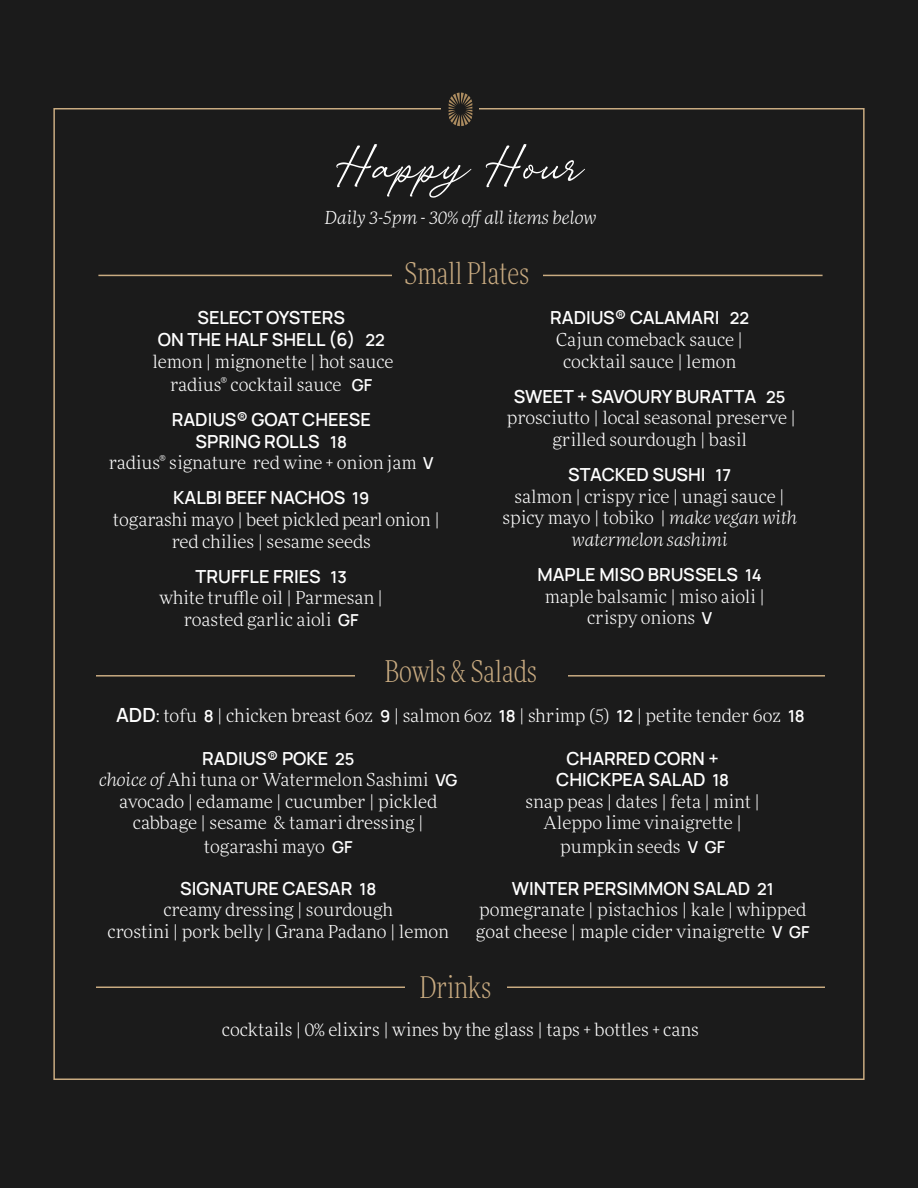
<style>
.page{position:relative;width:918px;height:1188px;background:#1b1b1b}
.page>*{position:absolute;margin:0;border:0;box-sizing:border-box;transform-origin:0 0}
.Menu_item_title_copy{font:54px "Citraloka";letter-spacing:.01em;color:#fff}
.Menu_subheading{font:300 condensed 30px "More Pro";color:#c9ab81}
.Menu_item_descriptio{font:300 18px/21.6px "More Pro";color:#fff;text-align:center}
.happy_hour_menu_item{font:600 18px/21.6px "Manrope";color:#fff;text-align:center}
.happy_hour_menu_item-2{font:300 18px/21.6px "More Pro";color:#fff;text-align:center}
.Menu_item_descriptio-2{font:italic 300 18px "More Pro";color:#fff}
.s1{font-size:16.5px}
.s2{font-family:"Manrope";font-weight:600;font-size:16.5px}
.s3{font-style:italic}
.s4{font-family:"Manrope";font-weight:600;font-size:19.5px}
</style>
<div class="page">
<svg style="left:449px;top:93px;width:23px;height:33px"></svg>
<hr style="left:98px;top:275px;width:725px;height:1px;background:#c9ab81">
<div style="left:392px;top:260px;width:150px;height:29px;background:#1b1b1b"></div>
<hr style="left:96px;top:675px;width:729px;height:2px;background:#c9ab81">
<div style="left:355px;top:658px;width:212px;height:37px;background:#1b1b1b"></div>
<hr style="left:96px;top:987px;width:729px;height:1px;background:#c9ab81">
<div style="left:405px;top:974px;width:101px;height:37px;background:#1b1b1b"></div>
<p class="Menu_item_title_copy" style="left:336px;top:139px;width:250px">Happy Hour</p>
<p class="Menu_item_descriptio-2" style="left:325px;top:206px;width:273px">Daily 3-5pm - 30% off all items below</p>
<p class="Menu_subheading" style="left:405px;top:255px;width:126px">Small Plates</p>
<p class="happy_hour_menu_item" style="left:158px;top:306px;width:229px">SELECT OYSTERS<br>ON THE HALF SHELL (6) <span class="s1">22</span></p>
<p class="Menu_item_descriptio" style="left:152px;top:349px;width:243px;line-height:23.4px">lemon | mignonette | hot sauce radius® cocktail sauce <span class="s2">GF</span></p>
<p class="happy_hour_menu_item" style="left:172px;top:407px;width:201px">RADIUS® GOAT CHEESE<br>SPRING ROLLS <span class="s1">18</span></p>
<p class="Menu_item_descriptio" style="left:109px;top:452px;width:326px">radius® signature red wine + onion jam <span class="s2">V</span></p>
<p class="happy_hour_menu_item" style="left:173px;top:486px;width:198px">KALBI BEEF NACHOS <span class="s1">19</span></p>
<p class="Menu_item_descriptio" style="left:113px;top:508px;width:329px">togarashi mayo | beet pickled pearl onion | red chilies | sesame seeds</p>
<p class="happy_hour_menu_item" style="left:196px;top:564px;width:153px">TRUFFLE FRIES <span class="s1">13</span></p>
<p class="happy_hour_menu_item-2" style="left:160px;top:587px;width:225px">white truffle oil | Parmesan | roasted garlic aioli <span class="s2">GF</span></p>
<p class="happy_hour_menu_item" style="left:550px;top:306px;width:201px">RADIUS® CALAMARI <span class="s1">22</span></p>
<p class="Menu_item_descriptio" style="left:556px;top:328px;width:188px">Cajun comeback sauce | cocktail sauce | lemon</p>
<p class="happy_hour_menu_item" style="left:514px;top:384px;width:273px">SWEET + SAVOURY BURATTA <span class="s1">25</span></p>
<p class="Menu_item_descriptio" style="left:507px;top:407px;width:290px">prosciutto | local seasonal preserve | grilled sourdough | basil</p>
<p class="happy_hour_menu_item" style="left:568px;top:462px;width:165px">STACKED SUSHI <span class="s1">17</span></p>
<p class="Menu_item_descriptio" style="left:502px;top:485px;width:296px">salmon | crispy rice | unagi sauce | spicy mayo | tobiko <span class="s3">| make vegan with watermelon sashimi</span></p>
<p class="happy_hour_menu_item" style="left:537px;top:562px;width:226px">MAPLE MISO BRUSSELS <span class="s1">14</span></p>
<p class="Menu_item_descriptio" style="left:545px;top:585px;width:221px">maple balsamic | miso aioli | crispy onions <span class="s2">V</span></p>
<p class="Menu_subheading" style="left:385px;top:653px;width:154px">Bowls &amp; Salads</p>
<p class="Menu_item_descriptio" style="left:116px;top:704px;width:690px"><span class="s4">ADD</span>: tofu <span class="s2">8</span> | chicken breast 6oz <span class="s2">9</span> | salmon 6oz <span class="s2">18</span> | shrimp (5) <span class="s2">12</span> | petite tender 6oz <span class="s2">18</span></p>
<p class="happy_hour_menu_item" style="left:202px;top:746px;width:154px">RADIUS® POKE <span class="s1">25</span></p>
<p class="Menu_item_descriptio" style="left:99px;top:768px;width:360px"><span class="s3">choice of</span> Ahi tuna or Watermelon Sashimi <span class="s2">VG</span></p>
<p class="Menu_item_descriptio" style="left:119px;top:790px;width:319px">avocado | edamame | cucumber | pickled cabbage | sesame &amp; tamari dressing |</p>
<p class="Menu_item_descriptio" style="left:204px;top:835px;width:150px">togarashi mayo <span class="s2">GF</span></p>
<p class="happy_hour_menu_item" style="left:180px;top:876px;width:198px">SIGNATURE CAESAR <span class="s1">18</span></p>
<p class="Menu_item_descriptio" style="left:108px;top:898px;width:343px">creamy dressing | sourdough<br>crostini | pork belly | Grana Padano | lemon</p>
<p class="happy_hour_menu_item" style="left:556px;top:746px;width:174px">CHARRED CORN +<br>CHICKPEA SALAD <span class="s1">18</span></p>
<p class="Menu_item_descriptio" style="left:525px;top:790px;width:236px">snap peas | dates | feta | mint |<br>Aleppo lime vinaigrette |</p>
<p class="Menu_item_descriptio" style="left:560px;top:835px;width:167px">pumpkin seeds <span class="s2">V GF</span></p>
<p class="happy_hour_menu_item" style="left:512px;top:876px;width:263px">WINTER PERSIMMON SALAD <span class="s1">21</span></p>
<p class="Menu_item_descriptio" style="left:476px;top:898px;width:335px;text-align:left">pomegranate | pistachios | kale | whipped goat cheese | maple cider vinaigrette <span class="s2">V GF</span></p>
<p class="Menu_subheading" style="left:420px;top:969px;width:73px">Drinks</p>
<p class="Menu_item_descriptio" style="left:222px;top:1018px;width:479px">cocktails | 0% elixirs | wines by the glass | taps + bottles + cans</p>
</div>
